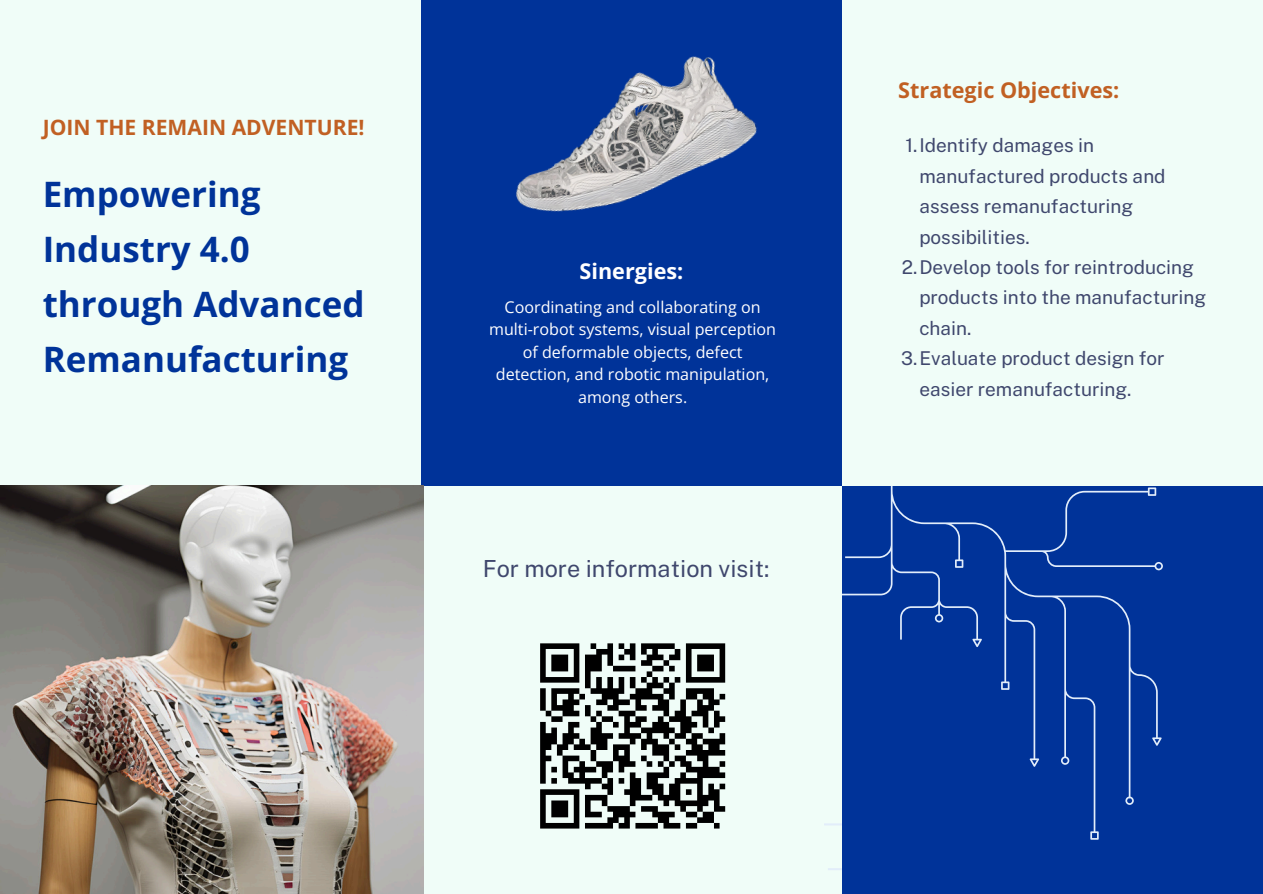
<style>
.page{position:relative;width:1263px;height:894px;background:#fff}
.page>*{position:absolute;margin:0;border:0;box-sizing:border-box;transform-origin:0 0}
.t1{font:700 34.95px/55.2px "Open Sans";color:#039}
.t2{font:23.55px "Public Sans";color:#3f476d}
.t3{font:700 21.6px "Open Sans";color:#c16023}
.t4{font:700 21.6px "Open Sans";color:#fff}
.t5{font:700 21.15px "Open Sans";color:#c16023}
.t6{font:19.05px/30.3px "Public Sans";color:#3f476d}
.t7{font:16.05px/22.5px "Open Sans";color:#fff;text-align:center}
</style>
<div class="page">
<div style="left:422px;top:0;width:421px;height:893px;background:#f0fdf8"></div>
<div style="left:0;top:0;width:421px;height:864px;background:#f0fdf8"></div>
<div style="left:421px;top:0;width:421px;height:485px;background:#039"></div>
<div style="left:842px;top:0;width:421px;height:893px;background:#f0fdf8"></div>
<div style="left:842px;top:485px;width:421px;height:408px;background:#039"></div>
<img style="left:516px;top:56px;width:241px;height:156px">
<img style="left:0;top:485px;width:423px;height:408px">
<svg style="left:540px;top:643px;width:186px;height:186px"></svg>
<svg style="left:842px;top:485px;width:321px;height:354px"></svg>
<p class="t5" style="left:43px;top:113px;width:323px">JOIN THE REMAIN ADVENTURE!</p>
<h4 class="t1" style="left:43px;top:166px;width:323px">Empowering<br>Industry 4.0 through Advanced<br>Remanufacturing</h4>
<p class="t4" style="left:580px;top:255px;width:105px">Sinergies:</p>
<p class="t7" style="left:489px;top:295px;width:288px">Coordinating and collaborating on multi-robot systems, visual perception of deformable objects, defect detection, and robotic manipulation, among others.</p>
<h1 class="t2" style="left:483px;top:554px;width:288px">For more information visit:</h1>
<p class="t3" style="left:898px;top:75px;width:223px">Strategic Objectives:</p>
<h2 class="t6" style="left:919px;top:130px;width:248px;text-indent:-14px">1.Identify damages in manufactured products and assess remanufacturing possibilities.</h2>
<h2 class="t6" style="left:919px;top:252px;width:288px;text-indent:-18px">2.Develop tools for reintroducing products into the manufacturing chain.</h2>
<p class="t6" style="left:919px;top:343px;width:247px;text-indent:-18px">3.Evaluate product design for easier remanufacturing.</p>
</div>
